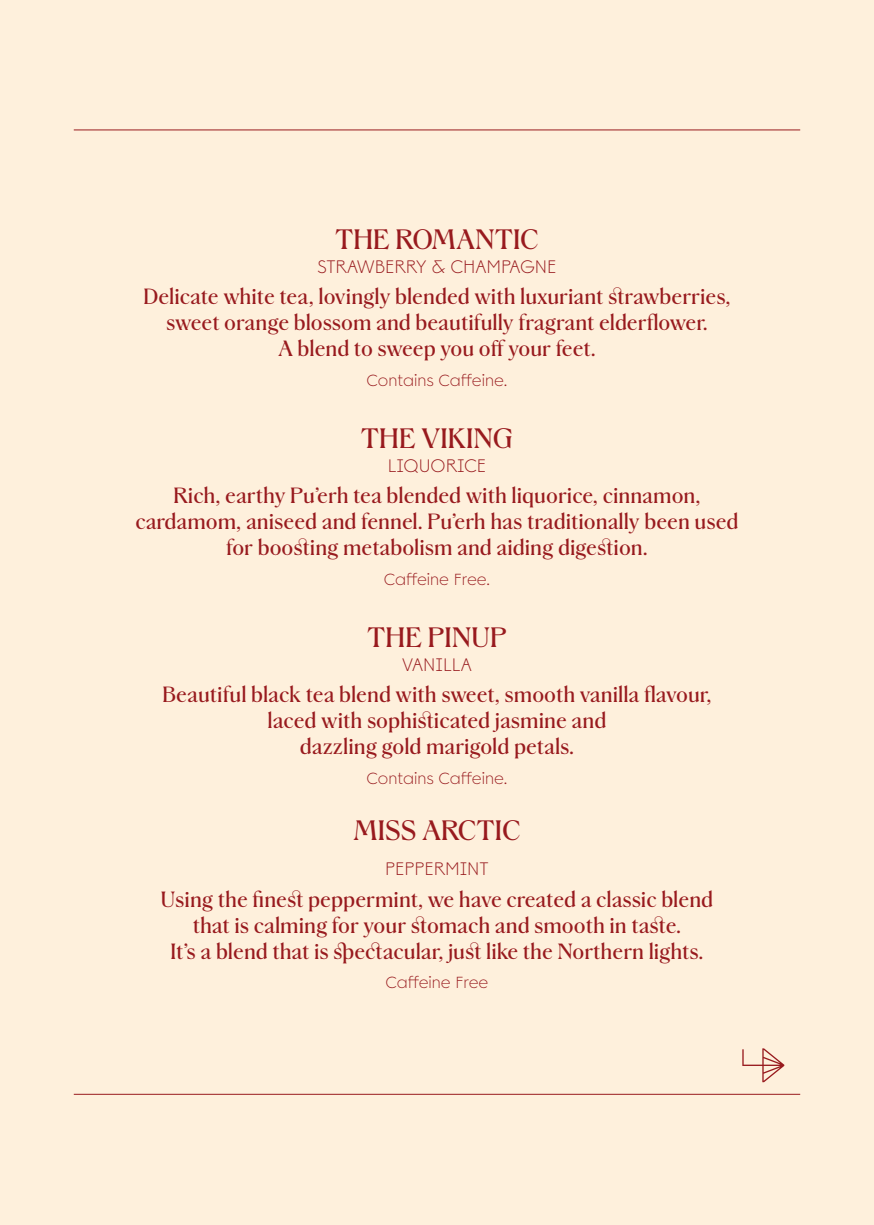
<style>
.page{position:relative;width:874px;height:1225px;background:#fff}
.page>*{position:absolute;margin:0;border:0;box-sizing:border-box;transform-origin:0 0}
.Tea_Title{font:28px "Sommerro Serif Display Text";color:#981a1e}
.Tea_specs{font:28px "Sommerro Serif Display Text";color:#981a1e}
.Dish_Details{font:22px/26px "Sommerro Serif Display Text";color:#981a1e;text-align:center}
.Tea_Type{font:300 18px "Sommerro Sans";color:#981a1e}
.Tea_specs-2{font:300 16px "Sommerro Sans";color:#981a1e}
</style>
<div class="page">
<div style="left:0;top:0;width:873px;height:1225px;background:#fef0dc"></div>
<hr style="left:74px;top:1094px;width:725px;height:1px;background:#981a1e">
<hr style="left:74px;top:130px;width:725px;height:1px;background:#981a1e">
<svg style="left:742px;top:1048px;width:42px;height:34px"></svg>
<p class="Tea_Title" style="left:335px;top:216px;width:205px">THE ROMANTIC</p>
<p class="Tea_Type" style="left:317px;top:250px;width:240px">STRAWBERRY &amp; CHAMPAGNE</p>
<p class="Dish_Details" style="left:143px;top:281px;width:588px">Delicate white tea, lovingly blended with luxuriant strawberries, sweet orange blossom and beautifully fragrant elderflower.<br>A blend to sweep you off your feet.</p>
<p class="Tea_specs-2" style="left:366px;top:366px;width:142px">Contains Caffeine.</p>
<p class="Tea_Title" style="left:361px;top:415px;width:154px">THE VIKING</p>
<p class="Tea_Type" style="left:387px;top:449px;width:100px">LIQUORICE</p>
<p class="Dish_Details" style="left:135px;top:480px;width:604px">Rich, earthy Pu’erh tea blended with liquorice, cinnamon, cardamom, aniseed and fennel. Pu’erh has traditionally been used for boosting metabolism and aiding digestion.</p>
<p class="Tea_specs-2" style="left:383px;top:564px;width:108px">Caffeine Free.</p>
<p class="Tea_Title" style="left:367px;top:614px;width:141px">THE PINUP</p>
<p class="Tea_Type" style="left:402px;top:648px;width:71px">VANILLA</p>
<p class="Dish_Details" style="left:162px;top:679px;width:550px">Beautiful black tea blend with sweet, smooth vanilla flavour, laced with sophisticated jasmine and<br>dazzling gold marigold petals.</p>
<p class="Tea_specs-2" style="left:366px;top:763px;width:142px">Contains Caffeine.</p>
<p class="Tea_specs" style="left:353px;top:807px;width:169px">MISS ARCTIC</p>
<p class="Tea_Type" style="left:385px;top:853px;width:105px">PEPPERMINT</p>
<p class="Dish_Details" style="left:161px;top:884px;width:553px">Using the finest peppermint, we have created a classic blend that is calming for your stomach and smooth in taste.<br>It’s a blend that is spectacular, just like the Northern lights.</p>
<p class="Tea_specs-2" style="left:385px;top:968px;width:104px">Caffeine Free</p>
</div>
